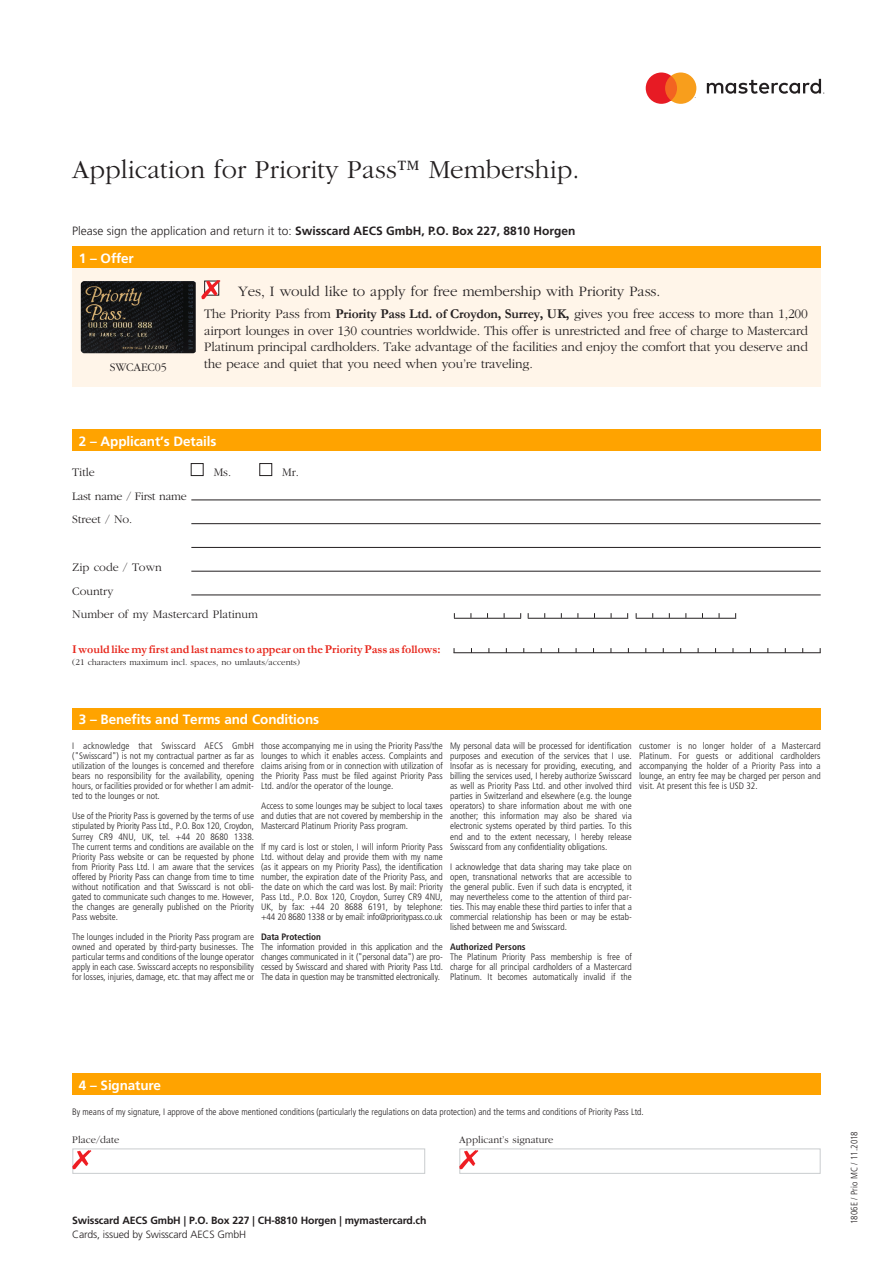
<style>
.page{position:relative;width:893px;height:1263px;background:#fff}
.page>*{position:absolute;margin:0;border:0;box-sizing:border-box;transform-origin:0 0}
.t1{font:300 27px "Garamond";color:#231f20}
.t2{font:300 15px "Garamond";letter-spacing:-.01em;color:#231f20}
.t3{font:300 13.5px/16.5px "Garamond";letter-spacing:-.015em;color:#231f20;text-align:justify}
.t4{font:700 13.5px "Frutiger";letter-spacing:-.01em;color:#fff}
.t5{font:700 12px "Frutiger";color:#231f20}
.t6{font:300 12px/23.7px "Garamond";color:#231f20}
.t7{font:700 12px "Garamond";color:#e72419}
.t8{font:300 12px/23.7px "Garamond";letter-spacing:-.02em;color:#231f20}
.t9{font:300 12px "Frutiger";color:#231f20}
.t10{font:700 10.5px "Frutiger";letter-spacing:-.015em;color:#231f20}
.t11{font:300 10.5px "Frutiger";letter-spacing:-.015em;color:#231f20}
.t12{font:300 10.5px "Garamond";color:#231f20}
.t13{font:300 condensed 9.3px/10.1px "Frutiger";color:#231f20;text-align:justify}
.t14{font:700 condensed 9.3px "Frutiger";color:#231f20}
.t15{font:300 9px "Garamond";color:#231f20}
.s1{font-weight:300}
.s2{font-weight:700}
</style>
<div class="page">
<div style="left:72px;top:708px;width:749px;height:21px;background:#ffa300"></div>
<div style="left:72px;top:429px;width:749px;height:22px;background:#ffa300"></div>
<hr style="left:191px;top:500px;width:630px;height:1px;background:#231f20">
<hr style="left:191px;top:523px;width:630px;height:1px;background:#231f20">
<hr style="left:191px;top:547px;width:630px;height:1px;background:#231f20">
<hr style="left:191px;top:571px;width:630px;height:1px;background:#231f20">
<hr style="left:191px;top:595px;width:630px;height:1px;background:#231f20">
<div style="left:191px;top:463px;width:13px;height:13px;background:#fff;border:1px solid #231f20"></div>
<div style="left:259px;top:463px;width:13px;height:13px;background:#fff;border:1px solid #231f20"></div>
<hr style="left:528px;top:618px;width:100px;height:1px;background:#231f20">
<hr style="left:636px;top:618px;width:100px;height:1px;background:#231f20">
<hr style="left:454px;top:618px;width:67px;height:1px;background:#231f20">
<hr style="left:453px;top:652px;width:368px;height:1px;background:#231f20">
<div style="left:72px;top:1074px;width:749px;height:21px;background:#ffa300"></div>
<div style="left:459px;top:1148px;width:362px;height:26px;background:#fff;border:1px solid #cccfd1"></div>
<div style="left:72px;top:1148px;width:353px;height:26px;background:#fff;border:1px solid #cccfd1"></div>
<svg style="left:72px;top:1150px;width:19px;height:19px"></svg>
<svg style="left:459px;top:1150px;width:19px;height:19px"></svg>
<div style="left:72px;top:268px;width:749px;height:119px;background:#fff5e9"></div>
<div style="left:72px;top:247px;width:749px;height:21px;background:#ffa300"></div>
<img style="left:81px;top:281px;width:115px;height:72px">
<svg style="left:201px;top:280px;width:19px;height:19px"></svg>
<svg style="left:646px;top:72px;width:50px;height:32px;background:#f27845"></svg>
<svg style="left:707px;top:79px;width:117px;height:15px"></svg>
<h1 class="t1" style="left:72px;top:155px;width:509px">Application for Priority Pass™ Membership.</h1>
<p class="t5" style="left:72px;top:224px;width:505px"><span class="s1">Please sign the application and return it to:</span> Swisscard AECS GmbH, P.O. Box 227, 8810 Horgen</p>
<h3 class="t4" style="left:79px;top:250px;width:57px">1 – Offer</h3>
<p class="t9" style="left:99px;top:339px;width:79px">SCBONAXPL08</p>
<p class="t6" style="left:110px;top:356px;width:58px">SWCAEC05</p>
<h2 class="t2" style="left:238px;top:283px;width:424px">Yes, I would like to apply for free membership with Priority Pass.</h2>
<p class="t3" style="left:204px;top:306px;width:605px">The Priority Pass from <span class="s2">Priority Pass Ltd. of Croydon, Surrey, UK,</span> gives you free access to more than 1,200 airport lounges in over 130 countries worldwide. This offer is unrestricted and free of charge to Mastercard Platinum principal cardholders. Take advantage of the facilities and enjoy the comfort that you deserve and the peace and quiet that you need when you’re traveling.</p>
<h3 class="t4" style="left:79px;top:433px;width:139px">2 – Applicant’s Details</h3>
<p class="t6" style="left:72px;top:460px;width:24px">Title</p>
<p class="t6" style="left:214px;top:460px;width:19px">Ms.</p>
<p class="t6" style="left:282px;top:460px;width:18px">Mr.</p>
<p class="t8" style="left:72px;top:484px;width:116px">Last name / First name<br>Street / No.</p>
<p class="t6" style="left:72px;top:555px;width:187px">Zip code / Town<br>Country<br>Number of my Mastercard Platinum</p>
<p class="t7" style="left:72px;top:642px;width:370px">I would like my first and last names to appear on the Priority Pass as follows:</p>
<p class="t15" style="left:72px;top:657px;width:229px">(21 characters maximum incl. spaces, no umlauts/accents)</p>
<h3 class="t4" style="left:79px;top:711px;width:242px">3 – Benefits and Terms and Conditions</h3>
<p class="t13" style="left:72px;top:741px;width:183px">I acknowledge that Swisscard AECS GmbH ("Swisscard") is not my contractual partner as far as utilization of the lounges is concerned and therefore bears no responsibility for the availability, opening hours, or facilities provided or for whether I am admit&shy;ted to the lounges or not.</p>
<p class="t13" style="left:72px;top:811px;width:183px">Use of the Priority Pass is governed by the terms of use stipulated by Priority Pass Ltd., P.O. Box 120, Croydon, Surrey CR9 4NU, UK, tel. +44 20 8680 1338.<br>The current terms and conditions are available on the Priority Pass website or can be requested by phone from Priority Pass Ltd. I am aware that the services offered by Priority Pass can change from time to time without notification and that Swisscard is not obli&shy;gated to communicate such changes to me. However, the changes are generally published on the Priority Pass website.</p>
<p class="t13" style="left:72px;top:932px;width:183px">The lounges included in the Priority Pass program are owned and operated by third-party businesses. The particular terms and conditions of the lounge operator apply in each case. Swisscard accepts no responsibility for losses, injuries, damage, etc. that may affect me or</p>
<p class="t13" style="left:639px;top:741px;width:183px">customer is no longer holder of a Mastercard Platinum. For guests or additional cardholders accompanying the holder of a Priority Pass into a lounge, an entry fee may be charged per person and visit. At present this fee is USD 32.</p>
<p class="t13" style="left:450px;top:741px;width:183px">My personal data will be processed for identification purposes and execution of the services that I use.<br>Insofar as is necessary for providing, executing, and billing the services used, I hereby authorize Swisscard as well as Priority Pass Ltd. and other involved third parties in Switzerland and elsewhere (e.g. the lounge operators) to share information about me with one another; this information may also be shared via electronic systems operated by third parties. To this end and to the extent necessary, I hereby release Swisscard from any confidentiality obligations.</p>
<p class="t13" style="left:450px;top:861px;width:183px">I acknowledge that data sharing may take place on open, transnational networks that are accessible to the general public. Even if such data is encrypted, it may nevertheless come to the attention of third par&shy;ties. This may enable these third parties to infer that a commercial relationship has been or may be estab&shy;lished between me and Swisscard.</p>
<p class="t14" style="left:450px;top:941px;width:77px">Authorized Persons</p>
<p class="t13" style="left:450px;top:952px;width:183px">The Platinum Priority Pass membership is free of charge for all principal cardholders of a Mastercard Platinum. It becomes automatically invalid if the</p>
<p class="t13" style="left:261px;top:741px;width:183px">those accompanying me in using the Priority Pass/the lounges to which it enables access. Complaints and claims arising from or in connection with utilization of the Priority Pass must be filed against Priority Pass Ltd. and/or the operator of the lounge.</p>
<p class="t13" style="left:261px;top:801px;width:183px">Access to some lounges may be subject to local taxes and duties that are not covered by membership in the Mastercard Platinum Priority Pass program.</p>
<p class="t13" style="left:261px;top:841px;width:183px">If my card is lost or stolen, I will inform Priority Pass Ltd. without delay and provide them with my name (as it appears on my Priority Pass), the identification number, the expiration date of the Priority Pass, and the date on which the card was lost. By mail: Priority Pass Ltd., P.O. Box 120, Croydon, Surrey CR9 4NU, UK, by fax: +44 20 8688 6191, by telephone: +44 20 8680 1338 or by email: info@prioritypass.co.uk</p>
<p class="t14" style="left:261px;top:931px;width:61px">Data Protection</p>
<p class="t13" style="left:261px;top:942px;width:183px">The information provided in this application and the changes communicated in it ("personal data") are pro&shy;cessed by Swisscard and shared with Priority Pass Ltd.<br>The data in question may be transmitted electronically.</p>
<h3 class="t4" style="left:79px;top:1077px;width:84px">4 – Signature</h3>
<p class="t13" style="left:72px;top:1106px;width:573px">By means of my signature, I approve of the above mentioned conditions (particularly the regulations on data protection) and the terms and conditions of Priority Pass Ltd.</p>
<p class="t12" style="left:72px;top:1134px;width:49px">Place/date</p>
<p class="t12" style="left:459px;top:1134px;width:96px">Applicant’s signature</p>
<p class="t10" style="left:72px;top:1214px;width:356px">Swisscard AECS GmbH | P.O. Box 227 | CH-8810 Horgen | mymastercard.ch</p>
<p class="t11" style="left:72px;top:1228px;width:175px">Cards, issued by Swisscard AECS GmbH</p>
<p class="t13" style="left:849px;top:1224px;width:95px;rotate:-90deg">1806E / Prio MC / 11.2018</p>
</div>
